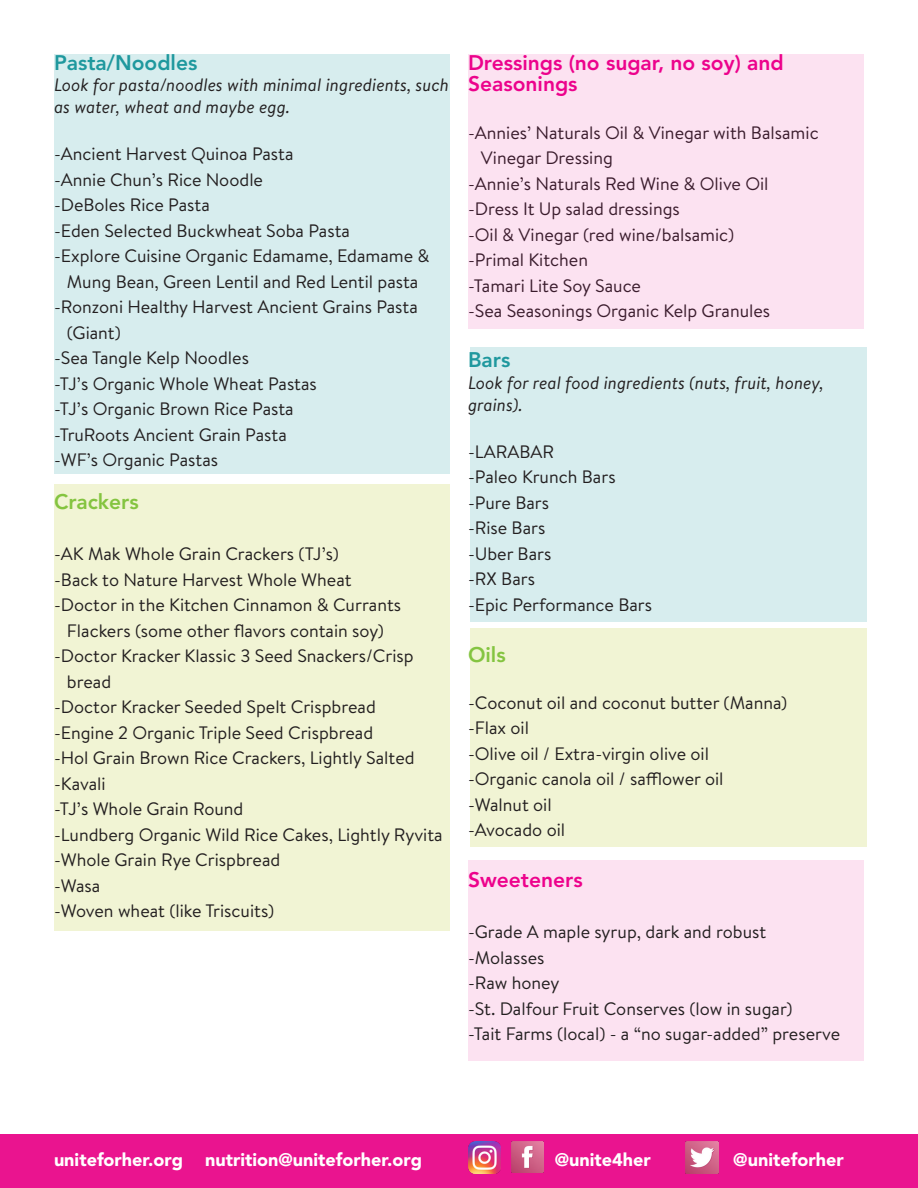
<style>
.page{position:relative;width:918px;height:1188px;background:#fff}
.page>*{position:absolute;margin:0;border:0;box-sizing:border-box;transform-origin:0 0}
.t1{font:800 21px "Avenir LT Std";color:#ed028c}
.t2{font:800 21px "Avenir LT Std";color:#1f989e}
.t3{font:800 21px "Avenir LT Std";color:#84c440}
.t4{font:18px/25.5px "Brandon Text";color:#231f20}
.t5{font:italic 18px/21.6px "Brandon Text";color:#231f20}
.t6{font:900 18px "Avenir LT Std";color:#fff}
</style>
<div class="page">
<div style="left:0;top:1134px;width:918px;height:54px;background:#ea148f"></div>
<img style="left:468px;top:1141px;width:32px;height:33px">
<img style="left:511px;top:1141px;width:33px;height:32px">
<img style="left:685px;top:1141px;width:34px;height:32px">
<div style="left:471px;top:629px;width:396px;height:218px;background:#f1f4d4"></div>
<div style="left:54px;top:485px;width:396px;height:446px;background:#f1f4d4"></div>
<div style="left:471px;top:347px;width:396px;height:275px;background:#d7edee"></div>
<div style="left:54px;top:54px;width:396px;height:419px;background:#d7edee"></div>
<div style="left:468px;top:860px;width:396px;height:201px;background:#fce2f1"></div>
<div style="left:468px;top:54px;width:396px;height:274px;background:#fce2f1"></div>
<p class="t2" style="left:54px;top:50px;width:145px">Pasta/Noodles</p>
<p class="t5" style="left:54px;top:74px;width:397px">Look for pasta/noodles with minimal ingredients, such as water, wheat and maybe egg.</p>
<p class="t4" style="left:54px;top:141px;width:241px">-Ancient Harvest Quinoa Pasta</p>
<p class="t4" style="left:54px;top:166px;width:211px">-Annie Chun’s Rice Noodle</p>
<p class="t4" style="left:54px;top:192px;width:157px">-DeBoles Rice Pasta</p>
<p class="t4" style="left:54px;top:217px;width:298px">-Eden Selected Buckwheat Soba Pasta</p>
<p class="t4" style="left:54px;top:243px;width:377px;text-align:center">-Explore Cuisine Organic Edamame, Edamame &amp;<br>Mung Bean, Green Lentil and Red Lentil pasta</p>
<p class="t4" style="left:67px;top:294px;width:352px;text-indent:-13px">-Ronzoni Healthy Harvest Ancient Grains Pasta (Giant)</p>
<p class="t4" style="left:54px;top:345px;width:196px">-Sea Tangle Kelp Noodles</p>
<p class="t4" style="left:54px;top:370px;width:264px">-TJ’s Organic Whole Wheat Pastas</p>
<p class="t4" style="left:54px;top:396px;width:241px">-TJ’s Organic Brown Rice Pasta</p>
<p class="t4" style="left:54px;top:421px;width:234px">-TruRoots Ancient Grain Pasta</p>
<p class="t4" style="left:54px;top:447px;width:166px">-WF’s Organic Pastas</p>
<p class="t3" style="left:54px;top:490px;width:86px">Crackers</p>
<p class="t4" style="left:54px;top:541px;width:286px">-AK Mak Whole Grain Crackers (TJ’s)</p>
<p class="t4" style="left:54px;top:566px;width:299px">-Back to Nature Harvest Whole Wheat</p>
<p class="t4" style="left:54px;top:592px;width:349px;text-align:center">-Doctor in the Kitchen Cinnamon &amp; Currants<br>Flackers (some other flavors contain soy)</p>
<p class="t4" style="left:67px;top:643px;width:348px;text-indent:-13px">-Doctor Kracker Klassic 3 Seed Snackers/Crisp bread</p>
<p class="t4" style="left:54px;top:694px;width:323px">-Doctor Kracker Seeded Spelt Crispbread</p>
<p class="t4" style="left:54px;top:719px;width:321px">-Engine 2 Organic Triple Seed Crispbread</p>
<p class="t4" style="left:54px;top:745px;width:362px">-Hol Grain Brown Rice Crackers, Lightly Salted</p>
<p class="t4" style="left:54px;top:770px;width:53px">-Kavali</p>
<p class="t4" style="left:54px;top:796px;width:191px">-TJ’s Whole Grain Round</p>
<p class="t4" style="left:54px;top:821px;width:390px">-Lundberg Organic Wild Rice Cakes, Lightly Ryvita -Whole Grain Rye Crispbread</p>
<p class="t4" style="left:54px;top:872px;width:48px">-Wasa</p>
<p class="t4" style="left:54px;top:898px;width:222px">-Woven wheat (like Triscuits)</p>
<p class="t1" style="left:468px;top:50px;width:317px">Dressings (no sugar, no soy) and</p>
<p class="t1" style="left:468px;top:72px;width:111px">Seasonings</p>
<p class="t4" style="left:468px;top:119px;width:352px">-Annies’ Naturals Oil &amp; Vinegar with Balsamic</p>
<p class="t4" style="left:481px;top:144px;width:134px">Vinegar Dressing</p>
<p class="t4" style="left:468px;top:170px;width:302px">-Annie’s Naturals Red Wine &amp; Olive Oil</p>
<p class="t4" style="left:468px;top:195px;width:213px">-Dress It Up salad dressings</p>
<p class="t4" style="left:468px;top:221px;width:268px">-Oil &amp; Vinegar (red wine/balsamic)</p>
<p class="t4" style="left:468px;top:246px;width:122px">-Primal Kitchen</p>
<p class="t4" style="left:468px;top:272px;width:175px">-Tamari Lite Soy Sauce</p>
<p class="t4" style="left:468px;top:297px;width:304px">-Sea Seasonings Organic Kelp Granules</p>
<p class="t2" style="left:468px;top:348px;width:44px">Bars</p>
<p class="t5" style="left:468px;top:371px;width:357px">Look for real food ingredients (nuts, fruit, honey, grains).</p>
<p class="t4" style="left:468px;top:438px;width:88px">-LARABAR</p>
<p class="t4" style="left:468px;top:464px;width:149px">-Paleo Krunch Bars</p>
<p class="t4" style="left:468px;top:489px;width:83px">-Pure Bars</p>
<p class="t4" style="left:468px;top:515px;width:79px">-Rise Bars</p>
<p class="t4" style="left:468px;top:540px;width:85px">-Uber Bars</p>
<p class="t4" style="left:468px;top:566px;width:69px">-RX Bars</p>
<p class="t4" style="left:468px;top:591px;width:186px">-Epic Performance Bars</p>
<p class="t3" style="left:468px;top:642px;width:39px">Oils</p>
<p class="t4" style="left:468px;top:689px;width:321px">-Coconut oil and coconut butter (Manna)</p>
<p class="t4" style="left:468px;top:715px;width:63px">-Flax oil</p>
<p class="t4" style="left:468px;top:740px;width:243px">-Olive oil / Extra-virgin olive oil</p>
<p class="t4" style="left:468px;top:766px;width:257px">-Organic canola oil / safflower oil</p>
<p class="t4" style="left:468px;top:791px;width:85px">-Walnut oil</p>
<p class="t4" style="left:468px;top:817px;width:99px">-Avocado oil</p>
<p class="t1" style="left:468px;top:868px;width:116px">Sweeteners</p>
<p class="t4" style="left:468px;top:919px;width:300px">-Grade A maple syrup, dark and robust</p>
<p class="t4" style="left:468px;top:944px;width:78px">-Molasses</p>
<p class="t4" style="left:468px;top:970px;width:93px">-Raw honey</p>
<p class="t4" style="left:468px;top:995px;width:326px">-St. Dalfour Fruit Conserves (low in sugar)</p>
<p class="t4" style="left:468px;top:1021px;width:374px">-Tait Farms (local) - a “no sugar-added” preserve</p>
<p class="t6" style="left:54px;top:1148px;width:370px">uniteforher.org nutrition@uniteforher.org</p>
<p class="t6" style="left:555px;top:1148px;width:98px">@unite4her</p>
<p class="t6" style="left:733px;top:1148px;width:112px">@uniteforher</p>
</div>
